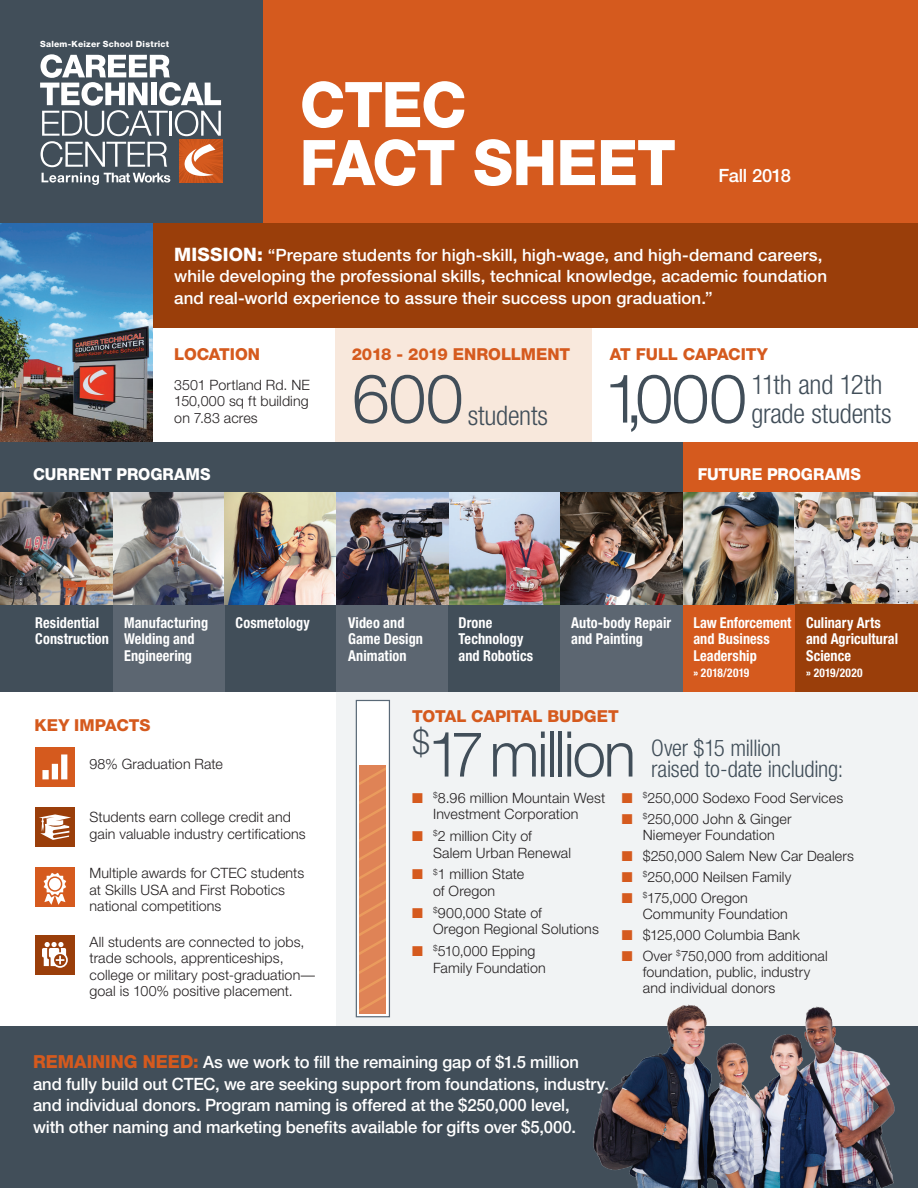
<style>
.page{position:relative;width:918px;height:1188px;background:#fff}
.page>*{position:absolute;margin:0;border:0;box-sizing:border-box;transform-origin:0 0}
.t1{font:300 67.8px "Helvetica Neue";letter-spacing:-.01em;color:#414e59}
.t2{font:800 63px/58.1px "Helvetica Neue";letter-spacing:-.015em;color:#fff;scale:.95 1}
.Table_Cell{font:300 63px "Helvetica Neue";letter-spacing:-.04em;color:#414e59;scale:.95 1}
.t3{font:300 condensed 27px/28.5px "Helvetica Neue";letter-spacing:-.01em;color:#414e59}
.t4{font:300 condensed 22.95px "Helvetica Neue";letter-spacing:-.01em;color:#414e59}
.t5{font:500 18.3px "Helvetica Neue";letter-spacing:-.02em;color:#fff}
.t6{font:500 16.95px/21.6px "Helvetica Neue";color:#fff}
.t7{font:800 16.5px "Helvetica Neue";letter-spacing:-.005em;color:#d55a1e}
.t8{font:800 16.5px "Helvetica Neue";letter-spacing:.005em;color:#fff;scale:.95 1}
.Table_Cell-2{font:700 condensed 15px/16.5px "Helvetica Neue";letter-spacing:.005em;color:#fff;scale:.95 1}
.Table_Cell-3{font:300 14.25px/16.5px "Helvetica Neue";letter-spacing:.01em;color:#231f20}
.Table_Cell-4{font:700 condensed 12px "Helvetica Neue";letter-spacing:.02em;color:#fff;scale:.95 1}
.t9{font:800 8.55px "Helvetica Neue";letter-spacing:.025em;color:#fff}
.s1{font-weight:800;font-size:18.45px}
.s2{color:#d55a1e}
.s3{font-weight:800;font-size:18px;color:#d55a1e}
</style>
<div class="page">
<div style="left:337px;top:692px;width:581px;height:346px;background:#f1f3f4"></div>
<div style="left:335px;top:328px;width:257px;height:114px;background:#f8e8dc"></div>
<div style="left:252px;top:0;width:666px;height:224px;background:#d55a1e"></div>
<div style="left:0;top:1026px;width:918px;height:162px;background:#414e59"></div>
<div style="left:0;top:0;width:263px;height:224px;background:#414e59"></div>
<div style="left:0;top:224px;width:918px;height:104px;background:#9a3e0a"></div>
<svg style="left:40px;top:54px;width:182px;height:131px"></svg>
<img style="left:0;top:224px;width:152px;height:218px">
<div style="left:0;top:492px;width:113px;height:200px;background:#414e59"></div>
<img style="left:0;top:492px;width:113px;height:113px">
<img style="left:560px;top:492px;width:123px;height:200px">
<div style="left:795px;top:492px;width:123px;height:200px;background:#9a3e0a"></div>
<svg style="left:113px;top:492px;width:112px;height:200px;background:#7e8186"></svg>
<img style="left:448px;top:492px;width:112px;height:200px">
<img style="left:683px;top:492px;width:112px;height:200px">
<img style="left:225px;top:492px;width:112px;height:200px">
<img style="left:337px;top:492px;width:111px;height:200px">
<div style="left:35px;top:935px;width:40px;height:39px;background:#9a3e0a"></div>
<svg style="left:42px;top:942px;width:26px;height:26px"></svg>
<div style="left:35px;top:747px;width:40px;height:40px;background:#d55a1e"></div>
<svg style="left:42px;top:754px;width:25px;height:25px"></svg>
<img style="left:593px;top:1004px;width:302px;height:184px">
<img style="left:795px;top:492px;width:123px;height:111px">
<div style="left:0;top:442px;width:683px;height:50px;background:#414e59"></div>
<div style="left:683px;top:442px;width:235px;height:50px;background:#d55a1e"></div>
<div style="left:356px;top:700px;width:34px;height:317px;background:#fff;border:1px solid #5a6977"></div>
<svg style="left:360px;top:765px;width:26px;height:248px;background:#e08657"></svg>
<div style="left:35px;top:868px;width:40px;height:39px;background:#d55a1e"></div>
<svg style="left:43px;top:872px;width:24px;height:33px"></svg>
<div style="left:48px;top:876px;width:14px;height:16px;border:1px solid #d55a1e;border-radius:50%"></div>
<div style="left:35px;top:807px;width:40px;height:40px;background:#9a3e0a"></div>
<svg style="left:39px;top:814px;width:32px;height:26px"></svg>
<p class="t9" style="left:40px;top:39px;width:131px">Salem-Keizer School District</p>
<p class="t2" style="left:300px;top:75px;width:397px">CTEC<br>FACT SHEET</p>
<p class="t5" style="left:718px;top:165px;width:74px">Fall 2018</p>
<p class="t6" style="left:174px;top:244px;width:654px"><span class="s1">MISSION:</span> “Prepare students for high-skill, high-wage, and high-demand careers, while developing the professional skills, technical knowledge, academic foundation and real-world experience to assure their success upon graduation.”</p>
<p class="t7" style="left:174px;top:344px;width:87px">LOCATION</p>
<p class="t7" style="left:610px;top:344px;width:160px">AT FULL CAPACITY</p>
<p class="t7" style="left:352px;top:344px;width:220px">2018 - 2019 ENROLLMENT</p>
<p class="Table_Cell-3" style="left:174px;top:376px;width:137px;text-align:justify">3501 Portland Rd. NE 150,000 sq ft building on 7.83 acres</p>
<p class="t1" style="left:352px;top:357px;width:113px">600</p>
<p class="t3" style="left:468px;top:401px;width:82px">students</p>
<p class="t1" style="left:604px;top:357px;width:145px">1,000</p>
<p class="t3" style="left:751px;top:370px;width:142px">11th and 12th grade students</p>
<p class="t8" style="left:33px;top:464px;width:188px">CURRENT PROGRAMS</p>
<p class="t8" style="left:698px;top:464px;width:173px">FUTURE PROGRAMS</p>
<p class="Table_Cell-2" style="left:35px;top:614px;width:79px">Residential<br>Construction</p>
<p class="Table_Cell-2" style="left:459px;top:614px;width:80px">Drone<br>Technology and Robotics</p>
<p class="Table_Cell-2" style="left:693px;top:614px;width:105px">Law Enforcement and Business<br>Leadership</p>
<p class="Table_Cell-4" style="left:693px;top:666px;width:60px">» 2018/2019</p>
<p class="Table_Cell-2" style="left:124px;top:614px;width:90px">Manufacturing</p>
<p class="Table_Cell-2" style="left:124px;top:631px;width:76px">Welding and<br>Engineering</p>
<p class="Table_Cell-2" style="left:236px;top:614px;width:79px">Cosmetology</p>
<p class="Table_Cell-2" style="left:348px;top:614px;width:80px">Video and<br>Game Design</p>
<p class="Table_Cell-2" style="left:348px;top:647px;width:63px">Animation</p>
<p class="Table_Cell-2" style="left:571px;top:614px;width:107px">Auto-body Repair and Painting</p>
<p class="Table_Cell-2" style="left:806px;top:614px;width:99px">Culinary Arts and Agricultural<br>Science</p>
<p class="Table_Cell-4" style="left:806px;top:666px;width:61px">» 2019/2020</p>
<p class="t7" style="left:35px;top:716px;width:117px">KEY IMPACTS</p>
<p class="Table_Cell-3" style="left:90px;top:756px;width:135px">98% Graduation Rate</p>
<p class="Table_Cell-3" style="left:90px;top:808px;width:218px">Students earn college credit and gain valuable industry certifications</p>
<p class="Table_Cell-3" style="left:90px;top:864px;width:216px">Multiple awards for CTEC students at Skills USA and First Robotics national competitions</p>
<p class="Table_Cell-3" style="left:90px;top:933px;width:227px">All students are connected to jobs, trade schools, apprenticeships, college or military post-graduation— goal is 100% positive placement.</p>
<p class="t7" style="left:412px;top:707px;width:208px">TOTAL CAPITAL BUDGET</p>
<p class="Table_Cell" style="left:412px;top:716px;width:237px"><sup>$</sup>17 million</p>
<p class="t4" style="left:651px;top:734px;width:131px">Over $15 million</p>
<p class="t4" style="left:651px;top:756px;width:194px">raised to-date including:</p>
<p class="Table_Cell-3" style="left:412px;top:789px;width:195px;text-align:center"><span class="s2">■</span> <sup>$</sup>8.96 million Mountain West<br>Investment Corporation</p>
<p class="Table_Cell-3" style="left:433px;top:827px;width:139px;text-indent:-21px"><span class="s2">■</span> <sup>$</sup>2 million City of<br>Salem Urban Renewal</p>
<p class="Table_Cell-3" style="left:412px;top:866px;width:114px;text-align:center"><span class="s2">■</span> <sup>$</sup>1 million State of Oregon</p>
<p class="Table_Cell-3" style="left:433px;top:904px;width:167px;text-indent:-21px"><span class="s2">■</span> <sup>$</sup>900,000 State of<br>Oregon Regional Solutions</p>
<p class="Table_Cell-3" style="left:433px;top:943px;width:114px;text-indent:-21px"><span class="s2">■</span> <sup>$</sup>510,000 Epping<br>Family Foundation</p>
<p class="Table_Cell-3" style="left:622px;top:789px;width:223px"><span class="s2">■</span> <sup>$</sup>250,000 Sodexo Food Services</p>
<p class="Table_Cell-3" style="left:622px;top:810px;width:171px;line-height:15.8px;text-align:center"><span class="s2">■</span> <sup>$</sup>250,000 John &amp; Ginger<br>Niemeyer Foundation</p>
<p class="Table_Cell-3" style="left:622px;top:847px;width:234px"><span class="s2">■</span> $250,000 Salem New Car Dealers</p>
<p class="Table_Cell-3" style="left:622px;top:868px;width:171px"><span class="s2">■</span> <sup>$</sup>250,000 Neilsen Family</p>
<p class="Table_Cell-3" style="left:643px;top:890px;width:147px;line-height:15.8px;text-indent:-21px"><span class="s2">■</span> <sup>$</sup>175,000 Oregon<br>Community Foundation</p>
<p class="Table_Cell-3" style="left:622px;top:926px;width:180px"><span class="s2">■</span> $125,000 Columbia Bank</p>
<p class="Table_Cell-3" style="left:643px;top:948px;width:186px;line-height:15.8px;text-indent:-21px"><span class="s2">■</span> Over <sup>$</sup>750,000 from additional foundation, public, industry and individual donors</p>
<p class="t6" style="left:33px;top:1051px;width:577px"><span class="s3">REMAINING NEED:</span> As we work to fill the remaining gap of $1.5 million and fully build out CTEC, we are seeking support from foundations, industry, and individual donors. Program naming is offered at the $250,000 level,<br>with other naming and marketing benefits available for gifts over $5,000.</p>
</div>
